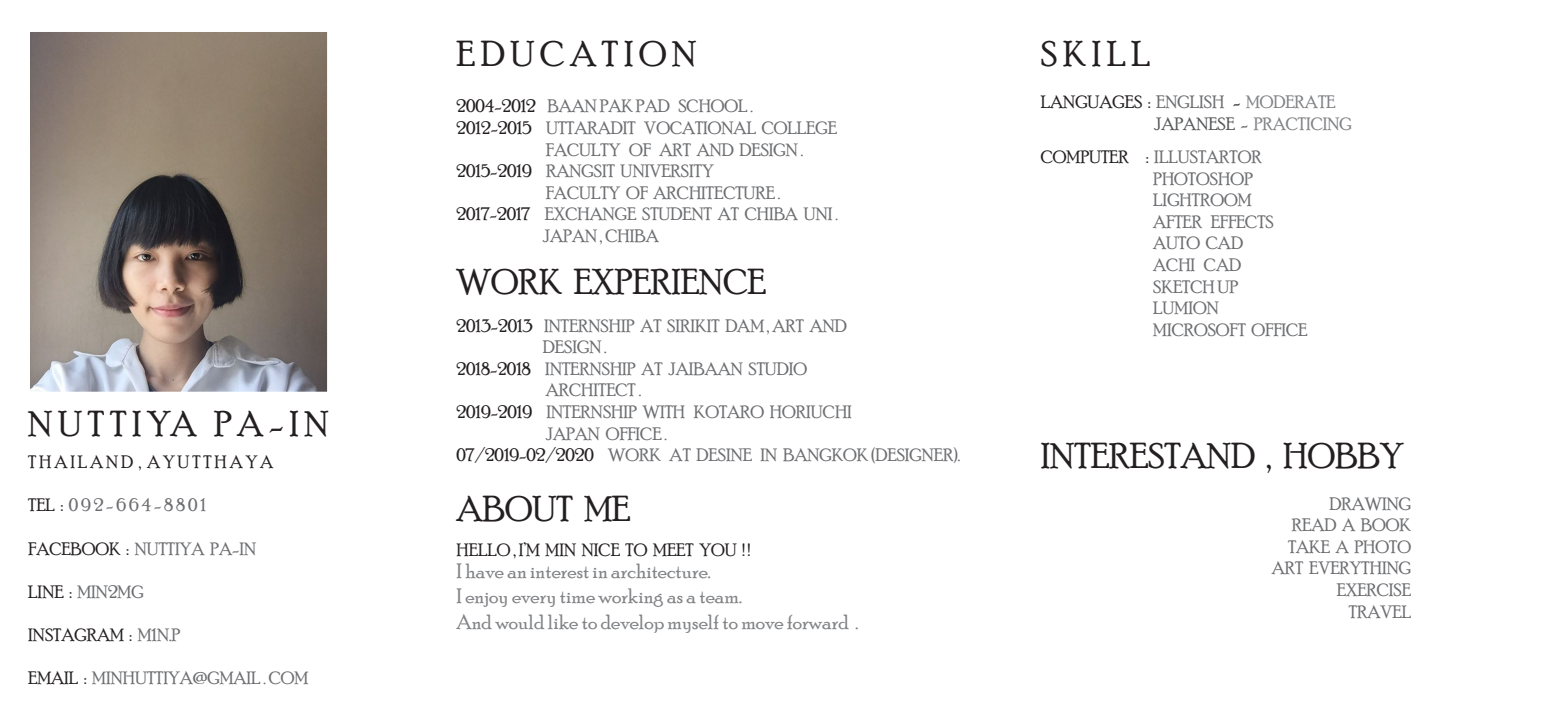
<style>
.page{position:relative;width:1560px;height:709px;background:#fff}
.page>*{position:absolute;margin:0;border:0;box-sizing:border-box;transform-origin:0 0}
.t1{font:36px "Poor Richard";color:#231f20}
.t2{font:21px/25.2px "Poor Richard";color:#808285}
.t3{font:18px/21.6px "Poor Richard";color:#6c6d70;text-align:right}
.t4{font:18px "Poor Richard";color:#231f20}
.t5{font:18px "Poor Richard";color:#808285}
.s1{color:#231f20}
.s2{color:#6c6d70}
.s3{color:#808285}
.s4{color:#57585a}
</style>
<div class="page">
<img style="left:30px;top:32px;width:298px;height:360px">
<h1 class="t1" style="left:28px;top:403px;width:302px">N U T T I YA P A - I N</h1>
<p class="t4" style="left:28px;top:451px;width:246px">T H A I L A N D , A Y U T T H A Y A</p>
<p class="t3" style="left:28px;top:494px;width:179px"><span class="s1">TEL :</span> 0 9 2 - 6 6 4 - 8 8 0 1</p>
<p class="t3" style="left:28px;top:537px;width:229px"><span class="s1">FACEBOOK :</span> NUTTIYA PA-IN</p>
<p class="t3" style="left:28px;top:580px;width:117px"><span class="s1">LINE :</span> MIN2MG</p>
<p class="t4" style="left:28px;top:624px;width:153px">INSTAGRAM : <span class="s2">M1N.P</span></p>
<p class="t3" style="left:28px;top:667px;width:281px"><span class="s1">EMAIL :</span> MINHUTTIYA@GMAIL . COM</p>
<h1 class="t1" style="left:456px;top:34px;width:241px">E D U C A T I O N</h1>
<p class="t3" style="left:456px;top:95px;width:298px"><span class="s1">2004-2012</span> BAAN PAK PAD SCHOOL .</p>
<p class="t3" style="left:456px;top:117px;width:382px"><span class="s1">2012-2015</span> UTTARADIT VOCATIONAL COLLEGE</p>
<p class="t3" style="left:546px;top:139px;width:259px">FACULTY OF ART AND DESIGN .</p>
<p class="t3" style="left:456px;top:160px;width:259px"><span class="s1">2015-2019</span> RANGSIT UNIVERSITY</p>
<p class="t3" style="left:546px;top:182px;width:236px">FACULTY OF ARCHITECTURE .</p>
<p class="t3" style="left:456px;top:203px;width:383px"><span class="s1">2017-2017</span> EXCHANGE STUDENT AT CHIBA UNI .</p>
<p class="t3" style="left:543px;top:225px;width:117px">JAPAN , CHIBA</p>
<h1 class="t1" style="left:456px;top:261px;width:311px">WORK EXPERIENCE</h1>
<p class="t3" style="left:456px;top:314px;width:391px"><span class="s1">2013-2013</span> INTERNSHIP AT SIRIKIT DAM , ART AND</p>
<p class="t3" style="left:543px;top:336px;width:65px">DESIGN .</p>
<p class="t3" style="left:456px;top:358px;width:352px"><span class="s1">2018-2018</span> INTERNSHIP AT JAIBAAN STUDIO</p>
<p class="t3" style="left:546px;top:379px;width:97px">ARCHITECT .</p>
<p class="t3" style="left:456px;top:401px;width:397px"><span class="s1">2019-2019</span> INTERNSHIP WITH KOTARO HORIUCHI</p>
<p class="t3" style="left:546px;top:422px;width:122px">JAPAN OFFICE .</p>
<p class="t3" style="left:456px;top:444px;width:505px"><span class="s1">07/2019-02/2020</span> WORK AT DESINE IN BANGKOK (DESIGNER).</p>
<h1 class="t1" style="left:1040px;top:34px;width:111px">S K I L L</h1>
<p class="t4" style="left:1040px;top:91px;width:296px">LANGUAGES : <span class="s2">ENGLISH</span> - <span class="s3">MODERATE</span></p>
<p class="t5" style="left:1154px;top:113px;width:199px"><span class="s4">JAPANESE -</span> PRACTICING</p>
<p class="t3" style="left:1153px;top:146px;width:156px;text-align:left;text-indent:-112px"><span class="s1">COMPUTER :</span> ILLUSTARTOR<br>PHOTOSHOP<br>LIGHTROOM<br>AFTER EFFECTS<br>AUTO CAD<br>ACHI CAD<br>SKETCH UP<br>LUMION<br>MICROSOFT OFFICE</p>
<h1 class="t1" style="left:1040px;top:435px;width:364px">INTERESTAND , HOBBY</h1>
<h1 class="t1" style="left:456px;top:488px;width:175px">ABOUT ME</h1>
<p class="t3" style="left:1271px;top:492px;width:141px">DRAWING<br>READ A BOOK<br>TAKE A PHOTO<br>ART EVERYTHING<br>EXERCISE<br>TRAVEL</p>
<p class="t4" style="left:456px;top:539px;width:295px">HELLO , I’M MIN NICE TO MEET YOU ! !</p>
<p class="t2" style="left:456px;top:558px;width:403px">I have an interest in architecture.<br>I enjoy every time working as a team.<br>And would like to develop myself to move forward .</p>
</div>
